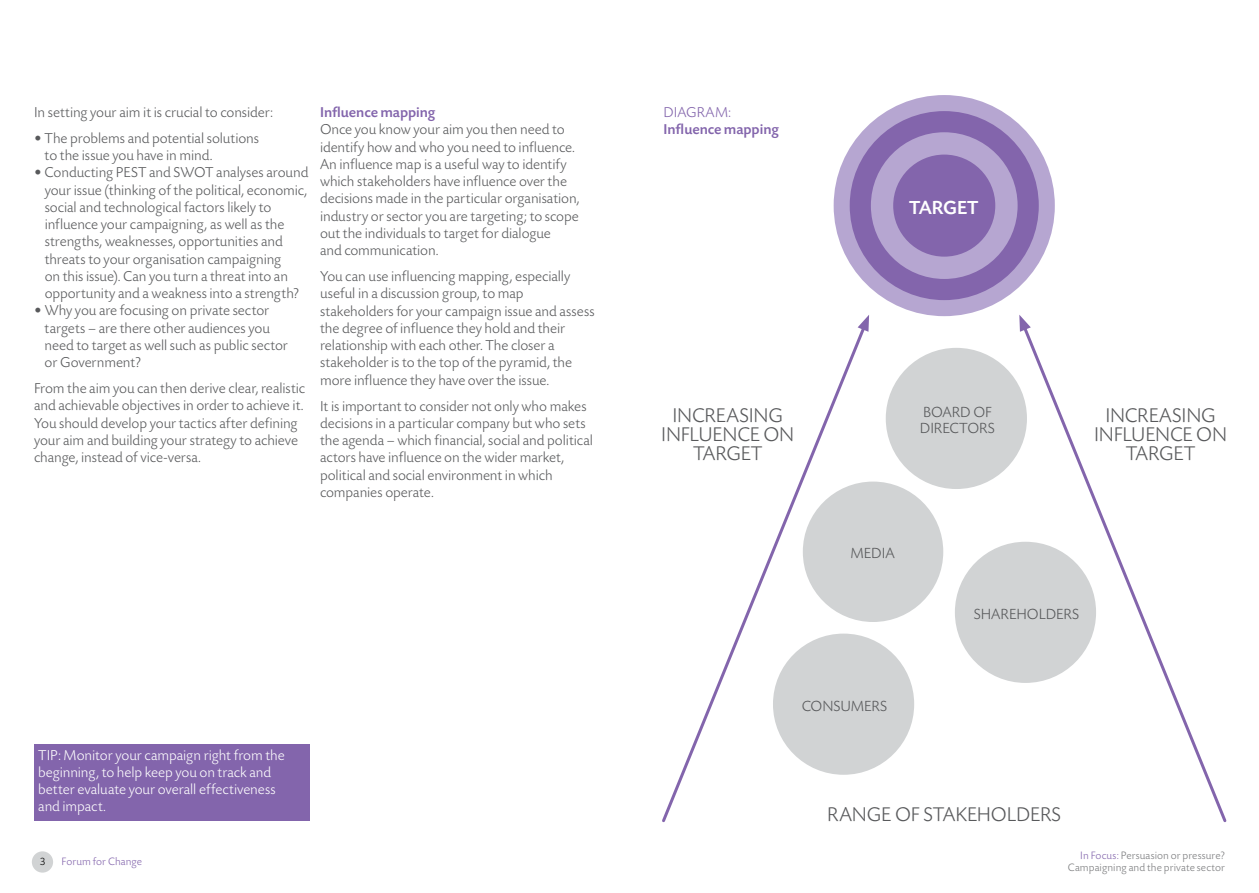
<style>
.page{position:relative;width:1259px;height:893px;background:#fff}
.page>*{position:absolute;margin:0;border:0;box-sizing:border-box;transform-origin:0 0}
.t1{font:300 20.85px "Today SB";letter-spacing:-.01em;color:#58595b}
.t2{font:500 19.8px "Today SB";letter-spacing:-.005em;color:#fff}
.t3{font:300 15.45px/15.5px "Today SB";letter-spacing:-.005em;color:#58595b}
.t4{font:300 15px/17.2px "Today SB";letter-spacing:-.005em;color:#58595b}
.t5{font:300 15px/17.2px "Today SB";letter-spacing:-.005em;color:#fff}
.t6{font:500 15px "Today SB";letter-spacing:-.005em;color:#8365ac}
.t7{font:300 15px "Today SB";color:#8365ac}
.t8{font:300 11.25px/12px "Today SB";letter-spacing:.005em;color:#797a7c;text-align:right}
.t9{font:300 11.25px "Today SB";letter-spacing:.005em;color:#8365ac}
.t10{font:300 11.25px "Today SB";color:#000}
.s1{color:#8365ac}
</style>
<div class="page">
<div style="left:32px;top:851px;width:21px;height:22px;background:#d1d3d4;border-radius:50%"></div>
<svg style="left:662px;top:332px;width:207px;height:491px"></svg>
<svg style="left:857px;top:315px;width:12px;height:17px"></svg>
<div style="left:833px;top:95px;width:221px;height:221px;background:#b6a6d1;border-radius:50%"></div>
<div style="left:849px;top:111px;width:189px;height:189px;background:#8365ac;border-radius:50%"></div>
<div style="left:871px;top:132px;width:146px;height:147px;background:#b6a6d1;border-radius:50%"></div>
<div style="left:893px;top:155px;width:102px;height:102px;background:#8365ac;border-radius:50%"></div>
<div style="left:34px;top:745px;width:275px;height:76px;background:#8365ac"></div>
<div style="left:885px;top:348px;width:142px;height:141px;background:#d1d3d4;border-radius:50%"></div>
<div style="left:803px;top:482px;width:140px;height:140px;background:#d1d3d4;border-radius:50%"></div>
<div style="left:955px;top:542px;width:141px;height:141px;background:#d1d3d4;border-radius:50%"></div>
<div style="left:773px;top:634px;width:141px;height:141px;background:#d1d3d4;border-radius:50%"></div>
<svg style="left:1019px;top:326px;width:208px;height:497px"></svg>
<svg style="left:1019px;top:315px;width:11px;height:17px"></svg>
<p class="t4" style="left:34px;top:104px;width:240px">In setting your aim it is crucial to consider:</p>
<p class="t4" style="left:45px;top:130px;width:216px;text-indent:-11px">• The problems and potential solutions to the issue you have in mind.</p>
<p class="t4" style="left:45px;top:165px;width:265px;text-indent:-11px">• Conducting PEST and SWOT analyses around your issue (thinking of the political, economic, social and technological factors likely to influence your campaigning, as well as the strengths, weaknesses, opportunities and threats to your organisation campaigning<br>on this issue). Can you turn a threat into an opportunity and a weakness into a strength?</p>
<p class="t4" style="left:45px;top:303px;width:245px;text-indent:-11px">• Why you are focusing on private sector targets – are there other audiences you need to target as well such as public sector or Government?</p>
<p class="t4" style="left:34px;top:380px;width:273px">From the aim you can then derive clear, realistic and achievable objectives in order to achieve it.<br>You should develop your tactics after defining your aim and building your strategy to achieve change, instead of vice-versa.</p>
<p class="t6" style="left:320px;top:104px;width:117px">Influence mapping</p>
<p class="t4" style="left:320px;top:122px;width:261px">Once you know your aim you then need to identify how and who you need to influence.<br>An influence map is a useful way to identify which stakeholders have influence over the decisions made in the particular organisation, industry or sector you are targeting; to scope out the individuals to target for dialogue<br>and communication.</p>
<p class="t4" style="left:320px;top:268px;width:276px">You can use influencing mapping, especially useful in a discussion group, to map stakeholders for your campaign issue and assess the degree of influence they hold and their relationship with each other. The closer a stakeholder is to the top of the pyramid, the more influence they have over the issue.</p>
<p class="t4" style="left:320px;top:398px;width:274px">It is important to consider not only who makes decisions in a particular company but who sets the agenda – which financial, social and political actors have influence on the wider market, political and social environment in which companies operate.</p>
<p class="t5" style="left:38px;top:747px;width:248px">Tip: Monitor your campaign right from the beginning, to help keep you on track and better evaluate your overall effectiveness and impact.</p>
<p class="t7" style="left:663px;top:104px;width:69px">DIAGRAM:</p>
<p class="t6" style="left:663px;top:121px;width:117px">Influence mapping</p>
<h2 class="t2" style="left:909px;top:197px;width:71px">TARGET</h2>
<h1 class="t1" style="left:672px;top:404px;width:18px">Increasing</h1>
<h1 class="t1" style="left:661px;top:423px;width:12px">influence</h1>
<h1 class="t1" style="left:763px;top:423px;width:15px">on</h1>
<h1 class="t1" style="left:693px;top:442px;width:13px">target</h1>
<p class="t3" style="left:920px;top:405px;width:76px">BOARD OF<br>DIRECTORS</p>
<h1 class="t1" style="left:1105px;top:404px;width:18px">Increasing</h1>
<h1 class="t1" style="left:1094px;top:423px;width:12px">influence</h1>
<h1 class="t1" style="left:1196px;top:423px;width:15px">on</h1>
<h1 class="t1" style="left:1125px;top:442px;width:13px">target</h1>
<p class="t3" style="left:850px;top:546px;width:46px">MEDIA</p>
<p class="t3" style="left:802px;top:699px;width:87px">CONSUMERS</p>
<p class="t3" style="left:973px;top:607px;width:107px">SHAREHOLDERS</p>
<h1 class="t1" style="left:827px;top:803px;width:27px">Range</h1>
<h1 class="t1" style="left:895px;top:803px;width:85px">ofstakeholders</h1>
<p class="t10" style="left:40px;top:856px;width:7px">3</p>
<p class="t9" style="left:62px;top:856px;width:82px">Forum for Change</p>
<p class="t8" style="left:1068px;top:850px;width:159px"><span class="s1">In Focus:</span> Persuasion or pressure?<br>Campaigning and the private sector</p>
</div>
